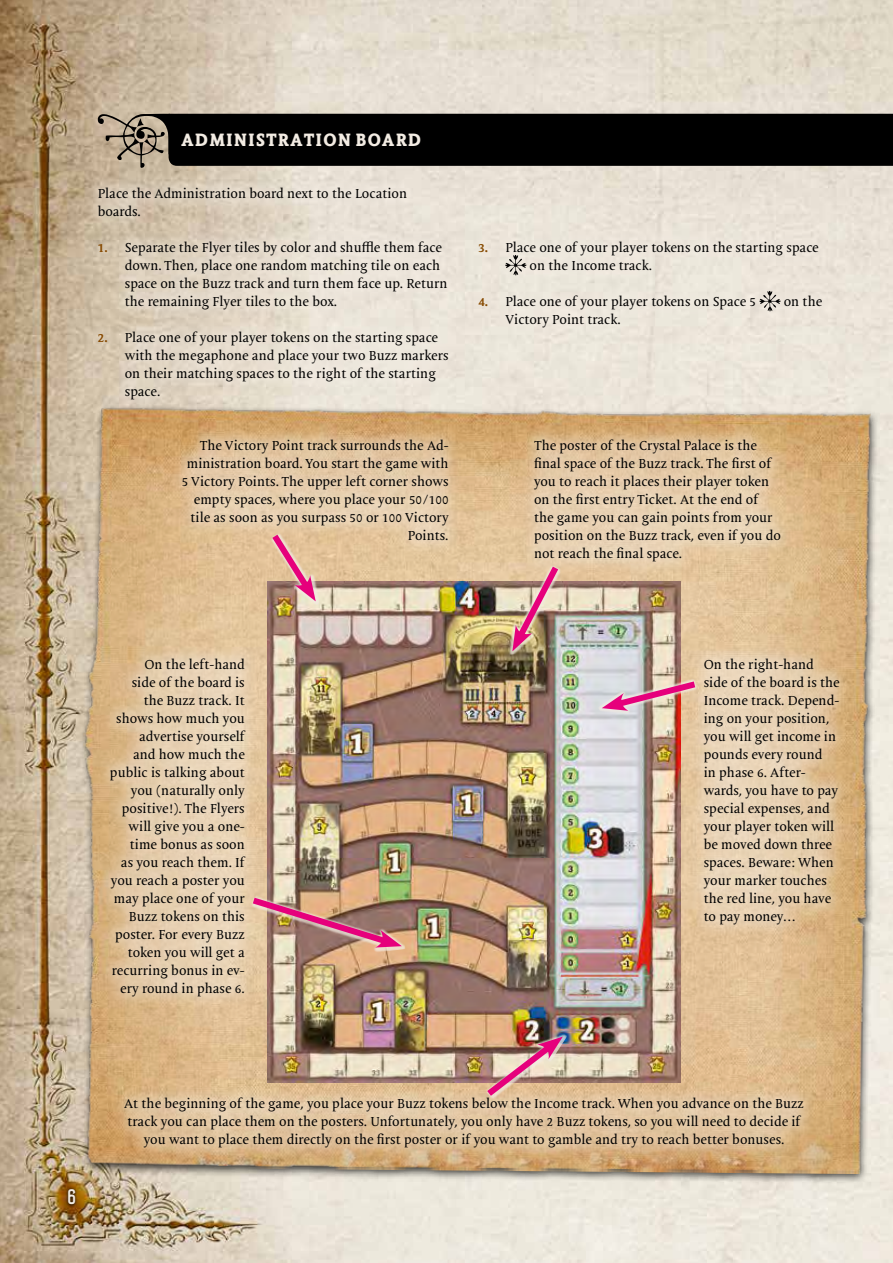
<style>
.page{position:relative;width:893px;height:1263px;background:#fff}
.page>*{position:absolute;margin:0;border:0;box-sizing:border-box;transform-origin:0 0}
.t1{font:21px "Laudanum";color:#f3ece3}
.t2{font:18px "Mantika News Extra Bold Disp";letter-spacing:.09em;color:#f3ece3}
.t3{font:13.2px/18px "Mantika Book Pro";color:#000}
.s1{font-weight:700;color:#864900}
</style>
<div class="page">
<img style="left:0;top:0;width:893px;height:1263px">
<div style="left:79px;top:403px;width:801px;height:781px;background:#000;opacity:.75"></div>
<img style="left:79px;top:404px;width:792px;height:770px">
<div style="left:65px;top:1186px;width:13px;height:22px;background:#000;opacity:.75"></div>
<div style="left:83px;top:173px;width:754px;height:241px;background:#f3ece3;opacity:.75"></div>
<svg style="left:505px;top:255px;width:21px;height:20px"></svg>
<svg style="left:759px;top:291px;width:21px;height:20px"></svg>
<svg style="left:98px;top:114px;width:795px;height:54px;background:#161512"></svg>
<img style="left:267px;top:581px;width:414px;height:501px">
<div style="left:168px;top:424px;width:295px;height:132px;background:#f3ece3;opacity:.75"></div>
<div style="left:519px;top:424px;width:276px;height:152px;background:#f3ece3;opacity:.75"></div>
<div style="left:110px;top:1082px;width:709px;height:81px;background:#f3ece3;opacity:.75"></div>
<div style="left:96px;top:643px;width:164px;height:368px;background:#f3ece3;opacity:.75"></div>
<div style="left:688px;top:643px;width:166px;height:296px;background:#f3ece3;opacity:.75"></div>
<img style="left:502px;top:560px;width:67px;height:95px">
<svg style="left:263px;top:528px;width:62px;height:77px;background:#d8a594"></svg>
<img style="left:246px;top:877px;width:159px;height:90px">
<img style="left:597px;top:652px;width:105px;height:90px">
<img style="left:481px;top:1014px;width:87px;height:102px">
<h2 class="t2" style="left:182px;top:128px;width:241px">ADMINISTRATION BOARD</h2>
<p class="t3" style="left:98px;top:185px;width:311px">Place the Administration board next to the Location boards.</p>
<p class="t3" style="left:125px;top:239px;width:324px;text-indent:-27px"><span class="s1">1.</span> Separate the Flyer tiles by color and shuffle them face down. Then, place one random matching tile on each space on the Buzz track and turn them face up. Return the remaining Flyer tiles to the box.</p>
<p class="t3" style="left:125px;top:329px;width:325px;text-indent:-27px"><span class="s1">2.</span> Place one of your player tokens on the starting space with the megaphone and place your two Buzz markers on their matching spaces to the right of the starting space.</p>
<p class="t3" style="left:530px;top:239px;width:291px;text-indent:-51px"><span class="s1">3.</span> Place one of your player tokens on the starting space on the Income track.</p>
<p class="t3" style="left:478px;top:293px;width:279px"><span class="s1">4.</span> Place one of your player tokens on Space 5</p>
<p class="t3" style="left:784px;top:293px;width:40px">on the</p>
<p class="t3" style="left:505px;top:311px;width:117px">Victory Point track.</p>
<p class="t3" style="left:182px;top:437px;width:268px;text-align:right">The Victory Point track surrounds the Ad&shy;ministration board. You start the game with 5 Victory Points. The upper left corner shows empty spaces, where you place your 50/100 tile as soon as you surpass 50 or 100 Victory Points.</p>
<p class="t3" style="left:534px;top:437px;width:248px">The poster of the Crystal Palace is the final space of the Buzz track. The first of you to reach it places their player token on the first entry Ticket. At the end of the game you can gain points from your position on the Buzz track, even if you do not reach the final space.</p>
<p class="t3" style="left:110px;top:655px;width:136px;text-align:right">On the left-hand<br>side of the board is the Buzz track. It shows how much you advertise yourself<br>and how much the public is talking about you (naturally only positive!). The Flyers will give you a one&shy;time bonus as soon<br>as you reach them. If you reach a poster you may place one of your<br>Buzz tokens on this poster. For every Buzz token you will get a recurring bonus in ev&shy;ery round in phase 6.</p>
<p class="t3" style="left:704px;top:655px;width:138px">On the right-hand side of the board is the<br>Income track. Depend&shy;ing on your position, you will get income in pounds every round<br>in phase 6. After&shy;wards, you have to pay special expenses, and your player token will be moved down three spaces. Beware: When your marker touches the red line, you have to pay money…</p>
<h1 class="t1" style="left:67px;top:1187px;width:10px">6</h1>
<p class="t3" style="left:124px;top:1095px;width:681px;text-align:center">At the beginning of the game, you place your Buzz tokens below the Income track. When you advance on the Buzz track you can place them on the posters. Unfortunately, you only have 2 Buzz tokens, so you will need to decide if you want to place them directly on the first poster or if you want to gamble and try to reach better bonuses.</p>
</div>
